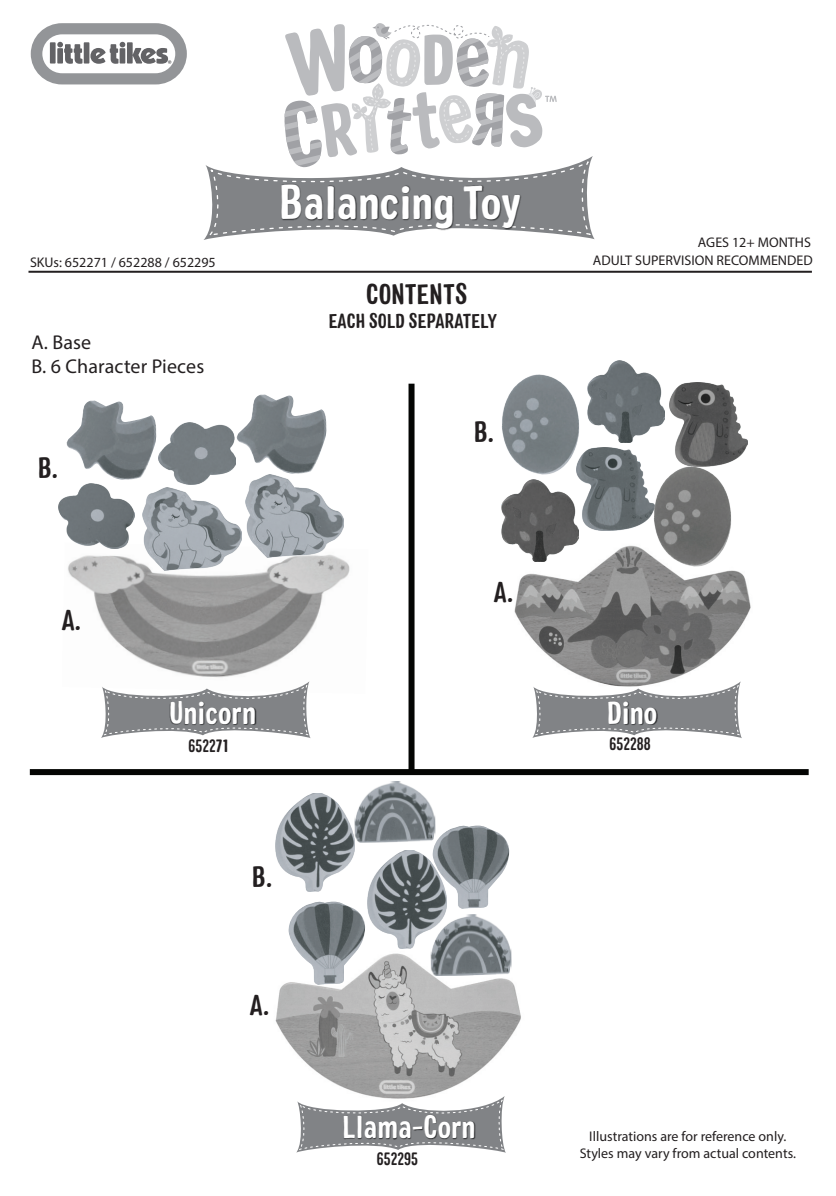
<style>
.page{position:relative;width:836px;height:1196px;background:#fff}
.page>*{position:absolute;margin:0;border:0;box-sizing:border-box;transform-origin:0 0}
.t1{font:46.4px "Colby Cd Bld";color:#fff;scale:1.05 1}
.t2{font:31.6px "Colby Cd Bld";color:#fff}
.t3{font:28px "Colby Cd Bld";letter-spacing:.005em;color:#231f20}
.t4{font:20px/24px "Myriad Pro";letter-spacing:.005em;color:#231f20}
.t5{font:20px "Colby Cd Bld";letter-spacing:.005em;color:#231f20}
.t6{font:18px "Colby Cd Bld";letter-spacing:.005em;color:#231f20}
.t7{font:14px/17px "Myriad Pro";color:#231f20;text-align:center}
</style>
<div class="page">
<img style="left:275px;top:948px;width:246px;height:147px">
<img style="left:288px;top:901px;width:77px;height:83px">
<img style="left:354px;top:781px;width:81px;height:61px">
<img style="left:275px;top:793px;width:79px;height:98px">
<img style="left:432px;top:825px;width:77px;height:83px">
<img style="left:430px;top:914px;width:81px;height:61px">
<img style="left:367px;top:850px;width:79px;height:98px">
<div style="left:31px;top:23px;width:156px;height:61px;background:#939598;border-radius:31px"></div>
<div style="left:42px;top:34px;width:133px;height:39px;background:#fff;border-radius:20px"></div>
<div style="left:50px;top:42px;width:6px;height:21px;background:#636366"></div>
<div style="left:84px;top:42px;width:5px;height:21px;background:#636366"></div>
<svg style="left:57px;top:42px;width:25px;height:22px"></svg>
<svg style="left:90px;top:42px;width:81px;height:22px"></svg>
<hr style="left:28px;top:271px;width:783px;height:2px;background:#231f20">
<img style="left:68px;top:548px;width:282px;height:130px">
<img style="left:58px;top:485px;width:76px;height:63px">
<img style="left:159px;top:422px;width:74px;height:62px">
<img style="left:143px;top:487px;width:98px;height:83px">
<img style="left:245px;top:479px;width:99px;height:78px">
<img style="left:233px;top:394px;width:94px;height:85px">
<img style="left:66px;top:400px;width:91px;height:85px">
<img style="left:514px;top:545px;width:237px;height:136px">
<img style="left:577px;top:447px;width:76px;height:83px">
<img style="left:587px;top:360px;width:77px;height:82px">
<img style="left:669px;top:382px;width:77px;height:84px">
<img style="left:501px;top:479px;width:77px;height:82px">
<img style="left:502px;top:374px;width:76px;height:100px">
<img style="left:653px;top:466px;width:77px;height:100px">
<div style="left:408px;top:383px;width:6px;height:389px;background:#040503"></div>
<div style="left:30px;top:769px;width:778px;height:6px;background:#040503"></div>
<svg style="left:101px;top:681px;width:209px;height:57px"></svg>
<img style="left:168px;top:696px;width:90px;height:38px">
<svg style="left:532px;top:681px;width:209px;height:57px"></svg>
<img style="left:606px;top:696px;width:53px;height:38px">
<svg style="left:297px;top:1095px;width:208px;height:57px"></svg>
<img style="left:341px;top:1110px;width:136px;height:38px">
<svg style="left:203px;top:23px;width:391px;height:217px"></svg>
<p class="t7" style="left:30px;top:253px;width:187px">SKUs: 652271 / 652288 / 652295</p>
<h3 class="t4" style="left:31px;top:330px;width:174px">A. Base<br>B. 6 Character Pieces</h3>
<h3 class="t3" style="left:38px;top:450px;width:21px">B.</h3>
<h1 class="t1" style="left:279px;top:173px;width:232px">Balancing Toy</h1>
<h3 class="t3" style="left:366px;top:276px;width:103px">CONTENTS</h3>
<h3 class="t5" style="left:328px;top:308px;width:170px">EACH SOLD SEPARATELY</h3>
<h3 class="t3" style="left:474px;top:414px;width:21px">B.</h3>
<h3 class="t3" style="left:61px;top:603px;width:21px">A.</h3>
<h2 class="t2" style="left:169px;top:693px;width:88px">Unicorn</h2>
<p class="t6" style="left:188px;top:734px;width:41px">652271</p>
<h3 class="t3" style="left:493px;top:574px;width:21px">A.</h3>
<h3 class="t3" style="left:252px;top:860px;width:21px">B.</h3>
<h3 class="t3" style="left:249px;top:987px;width:21px">A.</h3>
<h2 class="t2" style="left:342px;top:1107px;width:135px">Llama-Corn</h2>
<p class="t6" style="left:376px;top:1147px;width:43px">652295</p>
<p class="t7" style="left:697px;top:234px;width:114px">AGES 12+ MONTHS</p>
<p class="t7" style="left:592px;top:252px;width:221px">ADULT SUPERVISION RECOMMENDED</p>
<h2 class="t2" style="left:606px;top:693px;width:52px">Dino</h2>
<p class="t6" style="left:609px;top:732px;width:43px">652288</p>
<p class="t7" style="left:579px;top:1127px;width:218px">Illustrations are for reference only.<br>Styles may vary from actual contents.</p>
</div>
